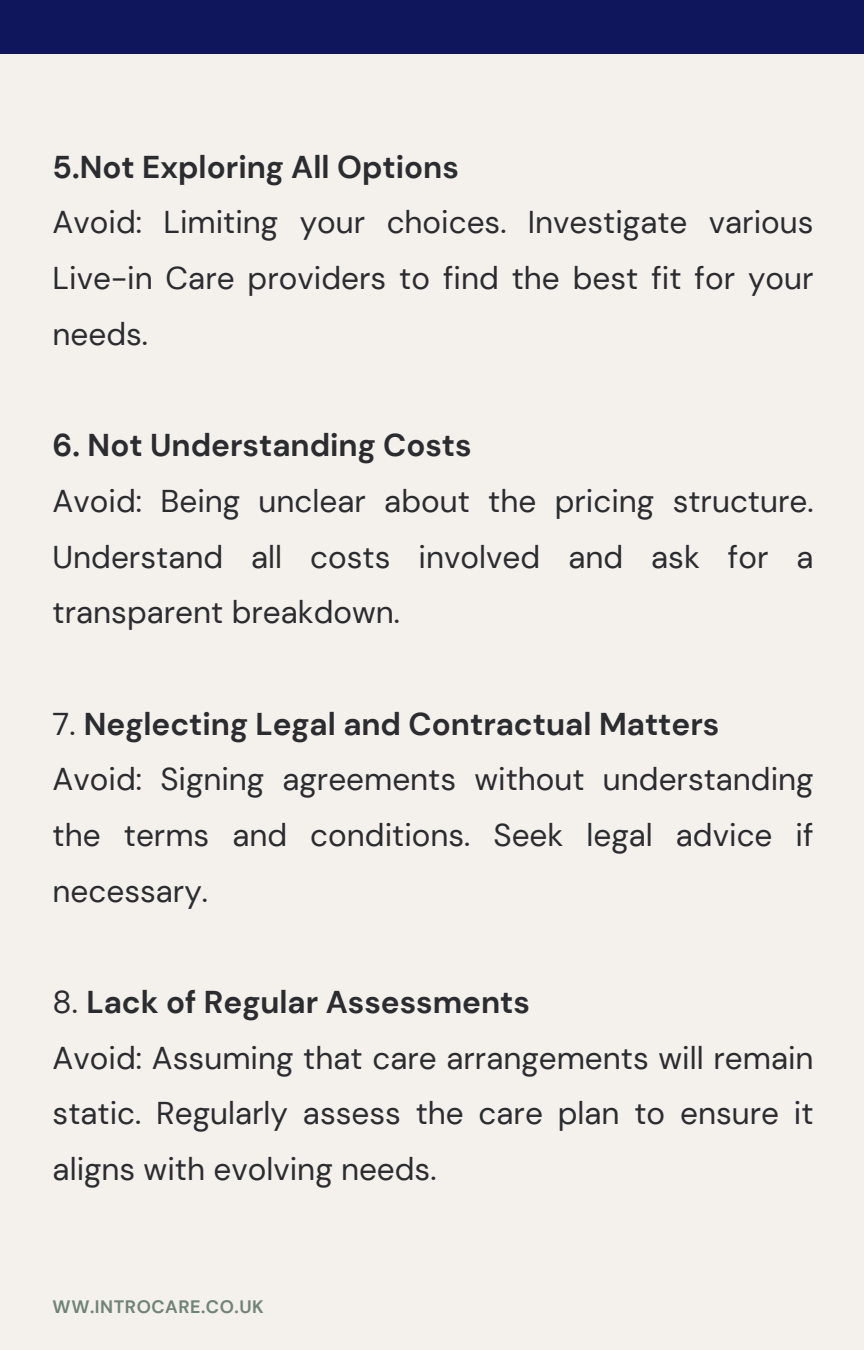
<style>
.page{position:relative;width:864px;height:1350px;background:#f4f0eb}
.page>*{position:absolute;margin:0;border:0;box-sizing:border-box;transform-origin:0 0}
.t1{font:31.5px/55.8px "DM Sans";color:#2b2c30;text-align:justify}
.t2{font:700 31.5px "DM Sans";color:#2b2c30}
.t3{font:700 18px "DM Sans";letter-spacing:.03em;color:#6f8377}
.s1{font-weight:400}
</style>
<div class="page">
<div style="left:0;top:0;width:864px;height:54px;background:#0f165b"></div>
<p class="t2" style="left:53px;top:147px;width:408px">5.Not Exploring All Options</p>
<p class="t1" style="left:53px;top:195px;width:762px">Avoid: Limiting your choices. Investigate various Live-in Care providers to find the best fit for your needs.</p>
<p class="t2" style="left:53px;top:425px;width:421px">6. Not Understanding Costs</p>
<p class="t1" style="left:53px;top:473px;width:763px">Avoid: Being unclear about the pricing structure.<br>Understand all costs involved and ask for a transparent breakdown.</p>
<p class="t2" style="left:53px;top:703px;width:668px"><span class="s1">7.</span> Neglecting Legal and Contractual Matters</p>
<p class="t1" style="left:53px;top:752px;width:763px">Avoid: Signing agreements without understanding the terms and conditions. Seek legal advice if necessary.</p>
<p class="t2" style="left:53px;top:982px;width:479px"><span class="s1">8.</span> Lack of Regular Assessments</p>
<p class="t1" style="left:53px;top:1030px;width:762px">Avoid: Assuming that care arrangements will remain static. Regularly assess the care plan to ensure it aligns with evolving needs.</p>
<p class="t3" style="left:53px;top:1295px;width:213px">WW.INTROCARE.CO.UK</p>
</div>
